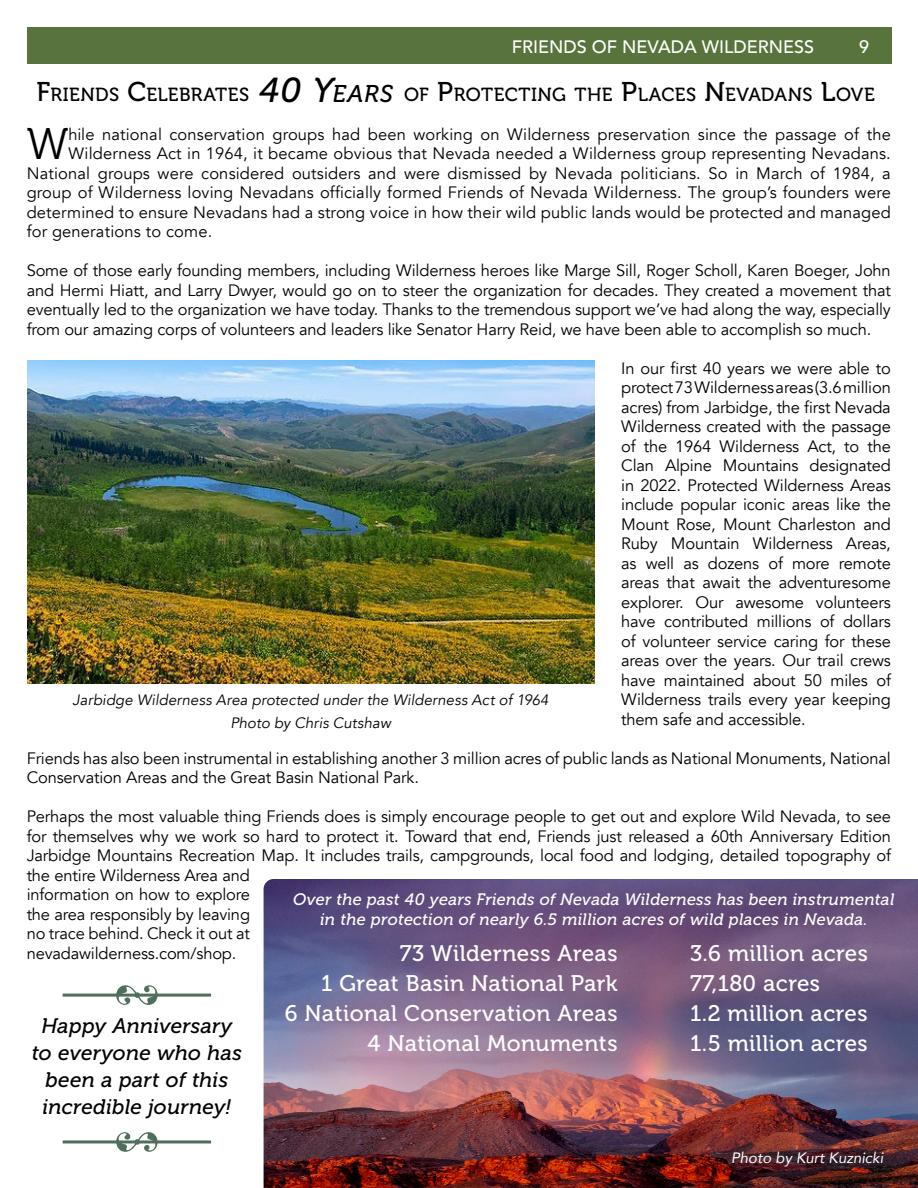
<style>
.page{position:relative;width:918px;height:1188px;background:#fff}
.page>*{position:absolute;margin:0;border:0;box-sizing:border-box;transform-origin:0 0}
.No_Spacing{font:44.25px "Museo 300";color:#000}
.body_copy{font:22.5px "Museo 500";letter-spacing:.02em;color:#fff}
.t1{font:italic 21px/27px "Museo 500";letter-spacing:.01em;color:#000;text-align:center}
.body_copy-2{font:18.9px "Museo 500";letter-spacing:.02em;color:#000}
.t2{font:500 18px "Avenir";color:#fff}
.No_Spacing-2{font:16.5px/19.5px "Avenir";letter-spacing:-.01em;color:#000;text-align:justify}
.No_Spacing-3{font:16.5px "Avenir";letter-spacing:.01em;color:#000}
.body_copy-3{font:italic 16.5px/19.5px "Museo 500";letter-spacing:.02em;color:#fff;text-align:center}
.t3{font:italic 15px "Avenir";letter-spacing:.005em;color:#000}
.body_copy-4{font:italic 15px "Avenir";color:#fff}
.s1{font-size:27px}
.s2{font-style:italic;font-size:34.5px}
.s3{font-style:italic;font-size:24.15px}
</style>
<div class="page">
<div style="left:27px;top:27px;width:864px;height:37px;background:#58733c"></div>
<hr style="left:63px;top:994px;width:148px;height:3px;background:#4f6e5b">
<hr style="left:63px;top:1140px;width:148px;height:3px;background:#4f6e5b">
<img style="left:27px;top:361px;width:567px;height:323px">
<img style="left:264px;top:879px;width:654px;height:309px">
<svg style="left:116px;top:985px;width:42px;height:20px"></svg>
<svg style="left:116px;top:1132px;width:42px;height:20px"></svg>
<p class="t2" style="left:512px;top:31px;width:304px">FRIENDS OF NEVADA WILDERNESS</p>
<p class="t2" style="left:859px;top:31px;width:12px">9</p>
<p class="body_copy-2" style="left:37px;top:84px;width:840px"><span class="s1">F</span>RIENDS <span class="s1">C</span>ELEBRATES <span class="s2">40 Y</span><span class="s3">EARS</span> OF <span class="s1">P</span>ROTECTING THE <span class="s1">P</span>LACES <span class="s1">N</span>EVADANS <span class="s1">L</span>OVE</p>
<p class="No_Spacing" style="left:27px;top:120px;width:43px">W</p>
<p class="No_Spacing-3" style="left:68px;top:124px;width:824px">hile national conservation groups had been working on Wilderness preservation since the passage of the</p>
<p class="No_Spacing-3" style="left:68px;top:143px;width:824px">Wilderness Act in 1964, it became obvious that Nevada needed a Wilderness group representing Nevadans.</p>
<p class="No_Spacing-3" style="left:27px;top:163px;width:866px">National groups were considered outsiders and were dismissed by Nevada politicians. So in March of 1984, a</p>
<p class="No_Spacing-3" style="left:27px;top:182px;width:866px">group of Wilderness loving Nevadans officially formed Friends of Nevada Wilderness. The group’s founders were</p>
<p class="No_Spacing-3" style="left:27px;top:202px;width:866px">determined to ensure Nevadans had a strong voice in how their wild public lands would be protected and managed</p>
<p class="No_Spacing-3" style="left:27px;top:221px;width:187px">for generations to come.</p>
<p class="No_Spacing-2" style="left:27px;top:261px;width:866px">Some of those early founding members, including Wilderness heroes like Marge Sill, Roger Scholl, Karen Boeger, John and Hermi Hiatt, and Larry Dwyer, would go on to steer the organization for decades. They created a movement that eventually led to the organization we have today. Thanks to the tremendous support we’ve had along the way, especially from our amazing corps of volunteers and leaders like Senator Harry Reid, we have been able to accomplish so much.</p>
<p class="No_Spacing-2" style="left:621px;top:358px;width:271px">In our first 40 years we were able to protect 73 Wilderness areas (3.6 million acres) from Jarbidge, the first Nevada Wilderness created with the passage of the 1964 Wilderness Act, to the Clan Alpine Mountains designated in 2022. Protected Wilderness Areas include popular iconic areas like the Mount Rose, Mount Charleston and Ruby Mountain Wilderness Areas, as well as dozens of more remote areas that await the adventuresome explorer. Our awesome volunteers have contributed millions of dollars of volunteer service caring for these areas over the years. Our trail crews have maintained about 50 miles of Wilderness trails every year keeping them safe and accessible.</p>
<p class="No_Spacing-2" style="left:27px;top:748px;width:866px">Friends has also been instrumental in establishing another 3 million acres of public lands as National Monuments, National<br>Conservation Areas and the Great Basin National Park.</p>
<p class="No_Spacing-2" style="left:27px;top:807px;width:866px;text-align:left">Perhaps the most valuable thing Friends does is simply encourage people to get out and explore Wild Nevada, to see for themselves why we work so hard to protect it. Toward that end, Friends just released a 60th Anniversary Edition Jarbidge Mountains Recreation Map. It includes trails, campgrounds, local food and lodging, detailed topography of the entire Wilderness Area and<br>information on how to explore<br>the area responsibly by leaving<br>no trace behind. Check it out at<br>nevadawilderness.com/shop.</p>
<p class="t3" style="left:73px;top:691px;width:477px">Jarbidge Wilderness Area protected under the Wilderness Act of 1964</p>
<p class="t3" style="left:230px;top:714px;width:162px">Photo by Chris Cutshaw</p>
<p class="body_copy-3" style="left:293px;top:890px;width:603px">Over the past 40 years Friends of Nevada Wilderness has been instrumental in the protection of nearly 6.5 million acres of wild places in Nevada.</p>
<p class="body_copy" style="left:690px;top:941px;width:180px">3.6 million acres</p>
<p class="body_copy" style="left:690px;top:971px;width:132px">77,180 acres</p>
<p class="body_copy" style="left:690px;top:1001px;width:179px">1.2 million acres</p>
<p class="body_copy" style="left:690px;top:1031px;width:179px">1.5 million acres</p>
<p class="body_copy" style="left:400px;top:941px;width:219px">73 Wilderness Areas</p>
<p class="body_copy" style="left:321px;top:971px;width:298px">1 Great Basin National Park</p>
<p class="body_copy" style="left:285px;top:1001px;width:334px">6 National Conservation Areas</p>
<p class="body_copy" style="left:367px;top:1031px;width:252px">4 National Monuments</p>
<p class="t1" style="left:32px;top:1012px;width:212px">Happy Anniversary to everyone who has been a part of this incredible journey!</p>
<p class="body_copy-4" style="left:731px;top:1149px;width:154px">Photo by Kurt Kuznicki</p>
</div>
